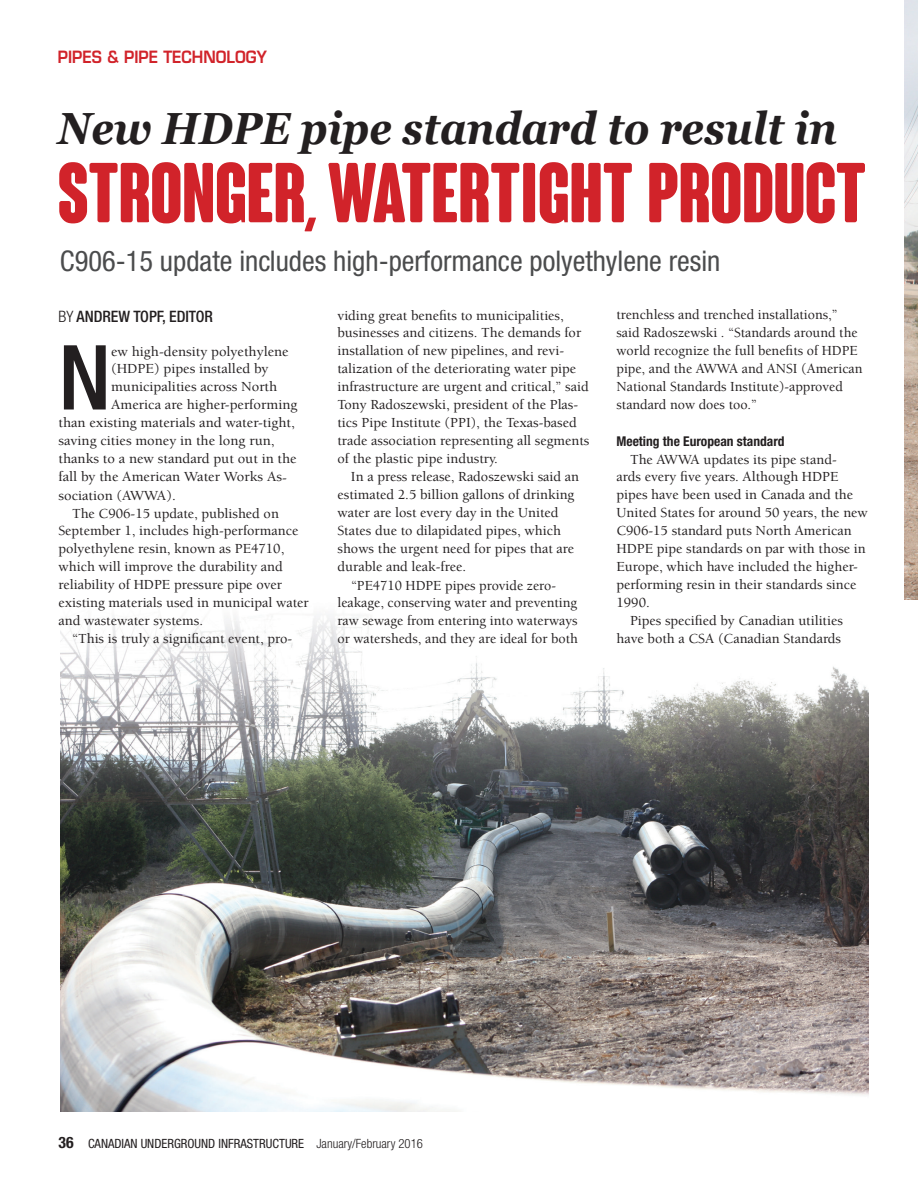
<style>
.page{position:relative;width:918px;height:1188px;background:#fff}
.page>*{position:absolute;margin:0;border:0;box-sizing:border-box;transform-origin:0 0}
.t1{font:500 condensed 89.85px "Helvetica Neue";color:#231f20}
.t2{font:700 condensed 82.5px "Coluna Rounded";color:#d1232a}
.t3{font:italic 700 45px "Georgia";color:#231f20;scale:.9 1}
.t4{font:condensed 28.5px "Helvetica Neue";color:#4b4c4d}
.t5{font:16.5px "Square 721 Dm";color:#d1232a;scale:.91 1}
.t6{font:500 condensed 15.75px "Helvetica Neue";color:#231f20}
.t7{font:500 14.25px/18px "Berkeley";color:#231f20}
.t8{font:700 condensed 13.5px "Helvetica Neue";color:#231f20}
.t9{font:condensed 12.75px "Helvetica Neue";color:#231f20}
.s1{font-weight:300}
.s2{font-weight:700;font-size:15.75px}
</style>
<div class="page">
<img style="left:60px;top:615px;width:808px;height:497px">
<img style="left:904px;top:0;width:14px;height:599px">
<p class="t5" style="left:58px;top:46px;width:231px">PIPES &amp; PIPE TECHNOLOGY</p>
<h3 class="t3" style="left:58px;top:100px;width:868px">New HDPE pipe standard to result in</h3>
<h2 class="t2" style="left:58px;top:148px;width:810px">STRONGER, WATERTIGHT PRODUCT</h2>
<h3 class="t4" style="left:60px;top:245px;width:662px">C906-15 update includes high-performance polyethylene resin</h3>
<p class="t6" style="left:58px;top:307px;width:156px"><span class="s1">BY</span> ANDREW TOPF, EDITOR</p>
<p class="t7" style="left:338px;top:306px;width:254px">viding great benefits to municipalities, businesses and citizens. The demands for installation of new pipelines, and revi&shy;talization of the deteriorating water pipe infrastructure are urgent and critical,” said Tony Radoszewski, president of the Plas&shy;tics Pipe Institute (PPI), the Texas-based trade association representing all segments of the plastic pipe industry.</p>
<p class="t7" style="left:351px;top:468px;width:230px">In a press release, Radoszewski said an</p>
<p class="t7" style="left:338px;top:486px;width:239px">estimated 2.5 billion gallons of drinking</p>
<p class="t7" style="left:338px;top:504px;width:223px">water are lost every day in the United</p>
<p class="t7" style="left:338px;top:522px;width:225px">States due to dilapidated pipes, which</p>
<p class="t7" style="left:338px;top:540px;width:238px">shows the urgent need for pipes that are</p>
<p class="t7" style="left:338px;top:558px;width:130px">durable and leak-free.</p>
<p class="t7" style="left:351px;top:576px;width:207px">“PE4710 HDPE pipes provide zero-</p>
<p class="t7" style="left:337px;top:594px;width:241px">leakage, conserving water and preventing</p>
<p class="t7" style="left:337px;top:612px;width:242px">raw sewage from entering into waterways</p>
<p class="t7" style="left:337px;top:630px;width:242px">or watersheds, and they are ideal for both</p>
<p class="t7" style="left:617px;top:306px;width:248px">trenchless and trenched installations,” said Radoszewski . “Standards around the world recognize the full benefits of HDPE pipe, and the AWWA and ANSI (American National Standards Institute)-approved standard now does too.”</p>
<p class="t8" style="left:616px;top:433px;width:170px">Meeting the European standard</p>
<p class="t7" style="left:630px;top:450px;width:208px">The AWWA updates its pipe stand-</p>
<p class="t7" style="left:617px;top:468px;width:224px">ards every five years. Although HDPE</p>
<p class="t7" style="left:617px;top:486px;width:238px">pipes have been used in Canada and the</p>
<p class="t7" style="left:617px;top:504px;width:253px">United States for around 50 years, the new</p>
<p class="t7" style="left:617px;top:522px;width:237px">C906-15 standard puts North American</p>
<p class="t7" style="left:617px;top:540px;width:251px">HDPE pipe standards on par with those in</p>
<p class="t7" style="left:617px;top:558px;width:243px">Europe, which have included the higher-</p>
<p class="t7" style="left:617px;top:576px;width:241px">performing resin in their standards since</p>
<p class="t7" style="left:617px;top:594px;width:35px">1990.</p>
<p class="t7" style="left:630px;top:612px;width:214px">Pipes specified by Canadian utilities</p>
<p class="t7" style="left:617px;top:630px;width:226px">have both a CSA (Canadian Standards</p>
<h1 class="t1" style="left:58px;top:324px;width:54px">N</h1>
<p class="t7" style="left:111px;top:342px;width:179px">ew high-density polyethylene</p>
<p class="t7" style="left:111px;top:360px;width:159px">(HDPE) pipes installed by</p>
<p class="t7" style="left:111px;top:378px;width:168px">municipalities across North</p>
<p class="t7" style="left:111px;top:396px;width:188px">America are higher-performing</p>
<p class="t7" style="left:59px;top:414px;width:238px">than existing materials and water-tight,</p>
<p class="t7" style="left:59px;top:432px;width:218px">saving cities money in the long run,</p>
<p class="t7" style="left:59px;top:450px;width:240px">thanks to a new standard put out in the</p>
<p class="t7" style="left:59px;top:468px;width:230px">fall by the American Water Works As-</p>
<p class="t7" style="left:58px;top:486px;width:119px">sociation (AWWA).</p>
<p class="t7" style="left:72px;top:504px;width:208px">The C906-15 update, published on</p>
<p class="t7" style="left:59px;top:522px;width:241px">September 1, includes high-performance</p>
<p class="t7" style="left:59px;top:540px;width:227px">polyethylene resin, known as PE4710,</p>
<p class="t7" style="left:59px;top:558px;width:226px">which will improve the durability and</p>
<p class="t7" style="left:59px;top:576px;width:225px">reliability of HDPE pressure pipe over</p>
<p class="t7" style="left:59px;top:594px;width:252px">existing materials used in municipal water</p>
<p class="t7" style="left:59px;top:612px;width:146px">and wastewater systems.</p>
<p class="t7" style="left:72px;top:630px;width:222px">“This is truly a significant event, pro-</p>
<p class="t9" style="left:58px;top:1137px;width:366px"><span class="s2">36</span> CANADIAN UNDERGROUND INFRASTRUCTURE <span class="s1">January/February 2016</span></p>
</div>
